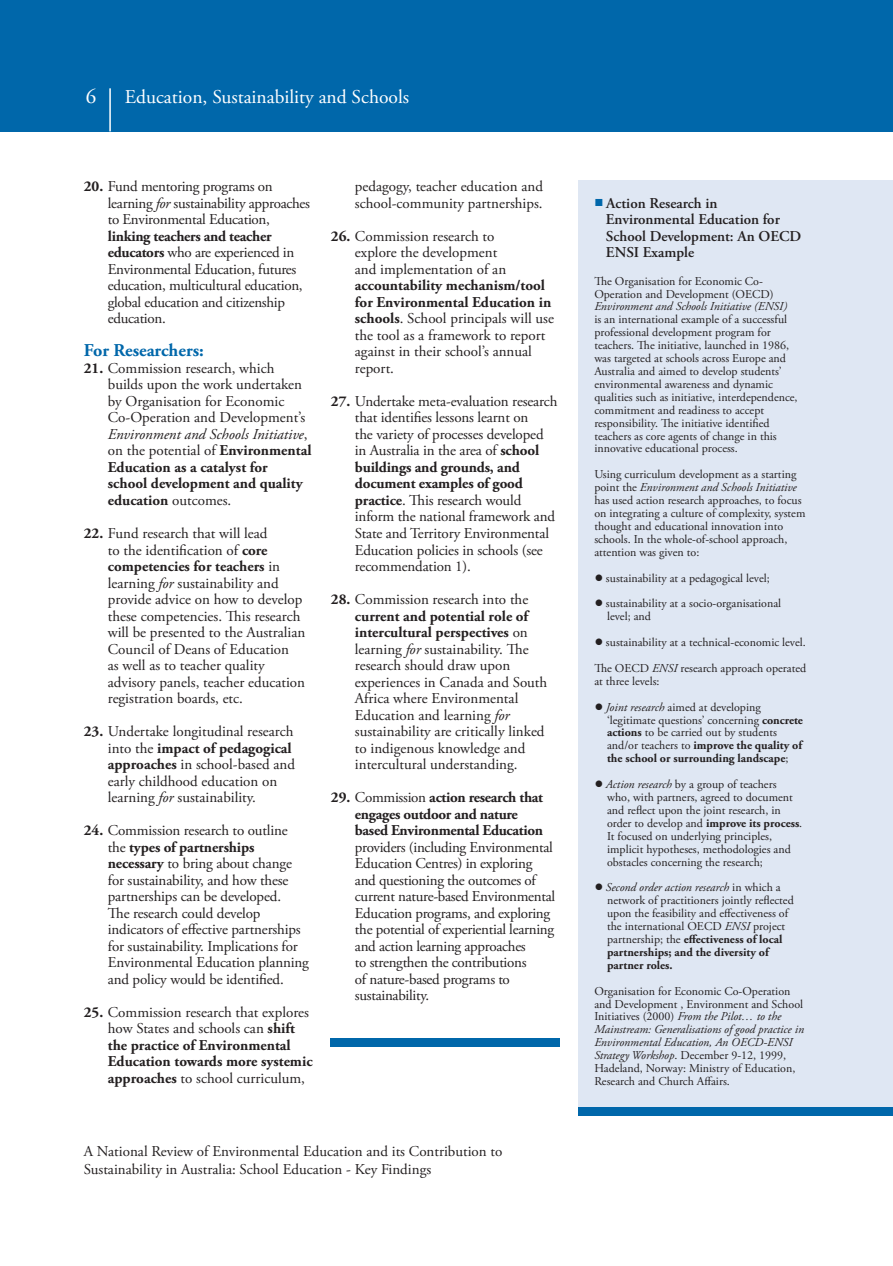
<style>
.page{position:relative;width:893px;height:1266px;background:#fff}
.page>*{position:absolute;margin:0;border:0;box-sizing:border-box;transform-origin:0 0}
.t1{font:19.5px "Adobe Garamond Pro";color:#fff}
.t2{font:700 18px "Adobe Garamond Pro";color:#0067aa}
.t3{font:15px/16.5px "Adobe Garamond Pro";letter-spacing:-.01em;color:#231f20}
.t4{font:700 15px/16.5px "Adobe Garamond Pro";color:#231f20}
.t5{font:700 15px/16.5px "Adobe Garamond Pro";letter-spacing:-.02em;color:#231f20}
.t6{font:600 15px/16.5px "Adobe Garamond Pro";color:#231f20}
.t7{font:12px/12.9px "Adobe Garamond Pro";color:#231f20}
.t8{font:italic 12px "Adobe Garamond Pro";color:#231f20}
.s1{font-weight:700}
.s2{font-style:italic}
.s3{font-weight:400}
.s4{font-family:"Garamond";font-weight:400;color:#0067aa}
.s5{font-family:"Garamond";font-size:15px}
</style>
<div class="page">
<div style="left:331px;top:1037px;width:229px;height:8px;background:#0067aa"></div>
<div style="left:578px;top:180px;width:315px;height:930px;background:#dfe7f3"></div>
<div style="left:577px;top:1106px;width:316px;height:9px;background:#0067aa"></div>
<div style="left:0;top:0;width:893px;height:131px;background:#0067aa"></div>
<hr style="left:109px;top:88px;width:2px;height:43px;background:#fff">
<h1 class="t1" style="left:125px;top:85px;width:286px">Education, Sustainability and Schools</h1>
<p class="t3" style="left:108px;top:179px;width:204px;text-indent:-24px"><span class="s1">20.</span> Fund mentoring programs on learning <span class="s2">for</span> sustainability approaches to Environmental Education,</p>
<p class="t3" style="left:108px;top:228px;width:196px"><span class="s1">linking teachers and teacher educators</span> who are experienced in<br>Environmental Education, futures education, multicultural education, global education and citizenship education.</p>
<p class="t2" style="left:84px;top:340px;width:121px">For Researchers:</p>
<p class="t3" style="left:108px;top:360px;width:205px;text-indent:-24px"><span class="s1">21.</span> Commission research, which builds upon the work undertaken by Organisation for Economic<br>Co-Operation and Development’s<br><span class="s2">Environment and Schools Initiative</span>, on the potential of <span class="s1">Environmental<br>Education as a catalyst for<br>school development and quality education</span> outcomes.</p>
<p class="t3" style="left:108px;top:525px;width:199px;text-indent:-24px"><span class="s1">22.</span> Fund research that will lead<br>to the identification of <span class="s1">core competencies for teachers</span> in learning <span class="s2">for</span> sustainability and provide advice on how to develop these competencies. This research will be presented to the Australian<br>Council of Deans of Education<br>as well as to teacher quality advisory panels, teacher education registration boards, etc.</p>
<p class="t3" style="left:108px;top:723px;width:189px;text-indent:-24px"><span class="s1">23.</span> Undertake longitudinal research into the <span class="s1">impact of pedagogical approaches</span> in school-based and early childhood education on learning <span class="s2">for</span> sustainability.</p>
<p class="t3" style="left:108px;top:822px;width:202px;text-indent:-24px"><span class="s1">24.</span> Commission research to outline the <span class="s1">types of partnerships necessary</span> to bring about change for sustainability, and how these partnerships can be developed.<br>The research could develop indicators of effective partnerships for sustainability. Implications for Environmental Education planning and policy would be identified.</p>
<p class="t4" style="left:108px;top:1003px;width:206px;text-indent:-24px">25. <span class="s3">Commission research that explores how States and schools can</span> shift the practice of Environmental Education towards more systemic approaches <span class="s3">to school curriculum,</span></p>
<p class="t3" style="left:355px;top:179px;width:189px">pedagogy, teacher education and school-community partnerships.</p>
<p class="t3" style="left:355px;top:228px;width:153px;text-indent:-24px"><span class="s1">26.</span> Commission research to explore the development and implementation of an</p>
<p class="t3" style="left:355px;top:278px;width:200px"><span class="s1">accountability mechanism/tool for Environmental Education in schools</span>. School principals will use the tool as a framework to report against in their school’s annual report.</p>
<p class="t3" style="left:355px;top:393px;width:204px;text-indent:-24px"><span class="s1">27.</span> Undertake meta-evaluation research that identifies lessons learnt on<br>the variety of processes developed in Australia in the area of <span class="s1">school buildings and grounds, and document examples of good practice</span>. This research would inform the national framework and<br>State and Territory Environmental<br>Education policies in schools (see recommendation 1 ).</p>
<p class="t3" style="left:355px;top:591px;width:194px;text-indent:-24px"><span class="s1">28.</span> Commission research into the <span class="s1">current and potential role of intercultural perspectives</span> on learning <span class="s2">for</span> sustainability. The research should draw upon experiences in Canada and South<br>Africa where Environmental<br>Education and learning <span class="s2">for </span>sustainability are critically linked to indigenous knowledge and intercultural understanding.</p>
<p class="t5" style="left:355px;top:789px;width:190px;text-indent:-24px">29. <span class="s3">Commission</span> action research that engages outdoor and nature based Environmental Education</p>
<p class="t3" style="left:355px;top:839px;width:202px">providers (including Environmental<br>Education Centres) in exploring and questioning the outcomes of current nature-based Environmental<br>Education programs, and exploring the potential of experiential learning and action learning approaches<br>to strengthen the contributions<br>of nature-based programs to sustainability.</p>
<p class="t3" style="left:84px;top:1142px;width:420px;line-height:18px">A National Review of Environmental Education and its Contribution to<br>Sustainability in Australia: School Education - Key Findings</p>
<p class="t6" style="left:606px;top:195px;width:197px;text-indent:-12px"><span class="s4">■</span> Action Research in<br>Environmental Education for<br>School Development: An OECD<br>ENSI Example</p>
<p class="t7" style="left:594px;top:275px;width:181px">The Organisation for Economic Co-<br>Operation and Development (OECD)</p>
<p class="t8" style="left:594px;top:299px;width:194px">Environment and Schools Initiative (ENSI)</p>
<p class="t7" style="left:594px;top:313px;width:205px">is an international example of a successful professional development program for teachers. The initiative, launched in 1 986, was targeted at schools across Europe and Australia and aimed to develop students’ environmental awareness and dynamic qualities such as initiative, interdependence, commitment and readiness to accept responsibility. The initiative identified teachers as core agents of change in this innovative educational process.</p>
<p class="t7" style="left:594px;top:468px;width:213px">Using curriculum development as a starting point the <span class="s2">Environment and Schools Initiative </span>has used action research approaches, to focus on integrating a culture of complexity, system thought and educational innovation into schools. In the whole-of-school approach, attention was given to:</p>
<p class="t7" style="left:594px;top:571px;width:177px"><span class="s5">●</span> sustainability at a pedagogical level;</p>
<p class="t7" style="left:607px;top:597px;width:176px;text-indent:-13px"><span class="s5">●</span> sustainability at a socio-organisational level; and</p>
<p class="t7" style="left:594px;top:629px;width:213px;line-height:25.8px"><span class="s5">●</span> sustainability at a technical-economic level.<br>The OECD <span class="s2">ENSI</span> research approach operated</p>
<p class="t7" style="left:594px;top:674px;width:67px">at three levels:</p>
<p class="t7" style="left:607px;top:700px;width:197px;text-indent:-13px"><span class="s5">●</span> <span class="s2">Joint research</span> aimed at developing ‘legitimate questions’ concerning <span class="s1">concrete actions</span> to be carried out by students and/or teachers to <span class="s1">improve the quality of the school or surrounding landscape</span>;</p>
<p class="t7" style="left:607px;top:778px;width:197px;text-indent:-13px"><span class="s5">●</span> <span class="s2">Action research</span> by a group of teachers who, with partners, agreed to document and reflect upon the joint research, in order to develop and <span class="s1">improve its process</span>.<br>It focused on underlying principles, implicit hypotheses, methodologies and obstacles concerning the research;</p>
<p class="t7" style="left:607px;top:881px;width:188px;text-indent:-13px"><span class="s5">●</span> <span class="s2">Second order action research</span> in which a network of practitioners jointly reflected upon the feasibility and effectiveness of the international OECD <span class="s2">ENSI</span> project partnership; the <span class="s1">effectiveness of local partnerships; and the diversity of partner roles.</span></p>
<p class="t7" style="left:594px;top:984px;width:211px">Organisation for Economic Co-Operation and Development , Environment and School Initiatives (2000) <span class="s2">From the Pilot… to the Mainstream: Generalisations of good practice in Environmental Education, An OECD-ENSI Strategy Workshop</span>. December 9-1 2, 1 999, Hadeland, Norway: Ministry of Education, Research and Church Affairs.</p>
</div>
